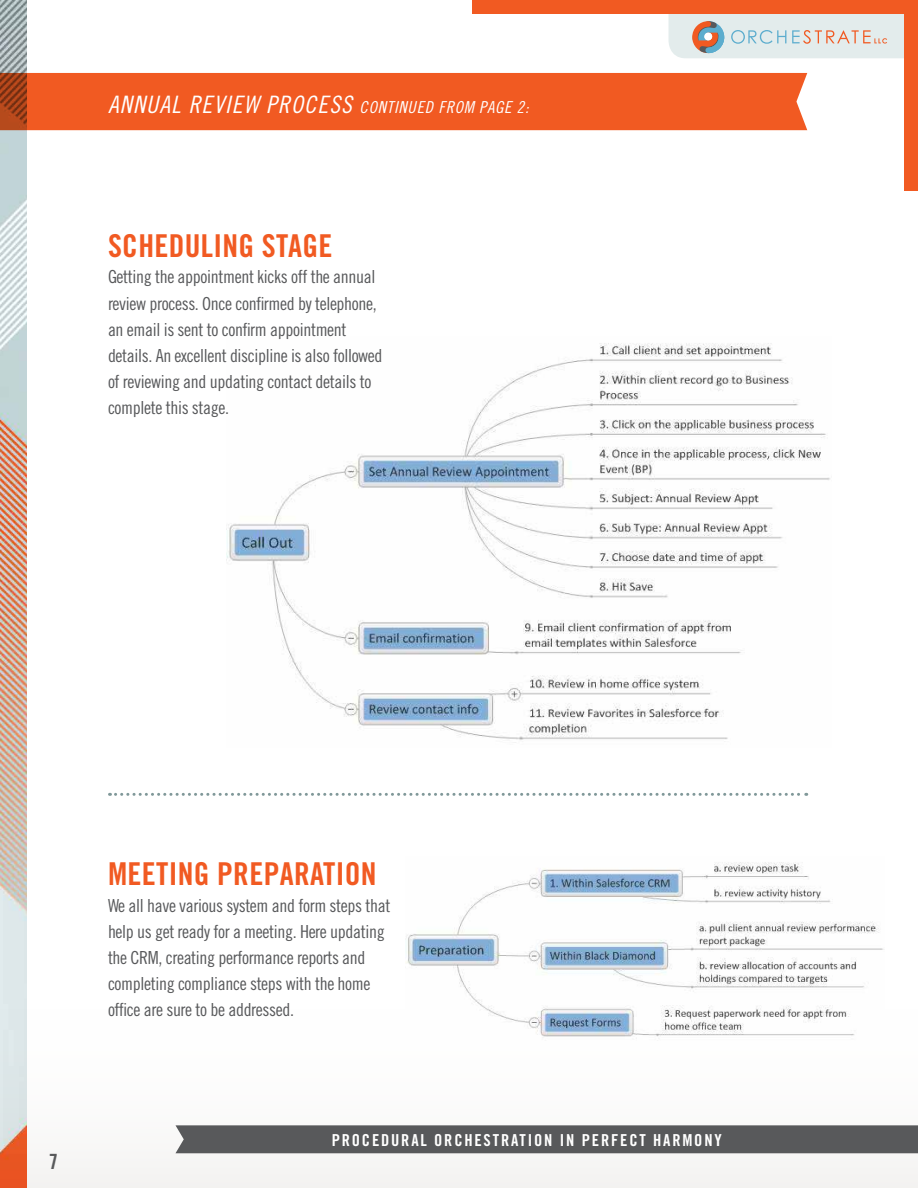
<style>
.page{position:relative;width:918px;height:1188px;background:#fff}
.page>*{position:absolute;margin:0;border:0;box-sizing:border-box;transform-origin:0 0}
.t1{font:31.5px "Trade Gothic Bold Cond Twenty";letter-spacing:.01em;color:#f15a22}
.t2{font:24px "Trade Gothic Cond Eighteen Obl";letter-spacing:.05em;color:#fff}
.t3{font:21px "Trade Gothic Bold Cond Twenty";color:#58595b}
.t4{font:18px/26.1px "Trade Gothic Cond Eighteen";letter-spacing:-.02em;color:#58595b}
.t5{font:16.5px "Trade Gothic Bold Cond Twenty";letter-spacing:.11em;color:#fff}
.s1{font-size:16.5px}
</style>
<div class="page">
<img style="left:0;top:0;width:27px;height:1188px">
<img style="left:226px;top:343px;width:604px;height:400px">
<div style="left:904px;top:0;width:14px;height:190px;background:#f15a22"></div>
<div style="left:472px;top:0;width:446px;height:14px;background:#f15a22"></div>
<svg style="left:669px;top:14px;width:235px;height:44px;background:#dbdfdd"></svg>
<div style="left:879px;top:26px;width:11px;height:10px;background:#e3ecec"></div>
<div style="left:176px;top:1125px;width:742px;height:28px;background:#58595b"></div>
<div style="left:0;top:73px;width:807px;height:57px;background:#f15a22"></div>
<svg style="left:110px;top:793px;width:697px;height:3px"></svg>
<img style="left:406px;top:862px;width:478px;height:175px">
<h2 class="t2" style="left:108px;top:90px;width:422px">ANNUAL REVIEW PROCESS <span class="s1">CONTINUED FROM PAGE 2:</span></h2>
<h1 class="t1" style="left:108px;top:227px;width:226px">SCHEDULING STAGE</h1>
<p class="t4" style="left:108px;top:264px;width:276px">Getting the appointment kicks off the annual review process. Once confirmed by telephone, an email is sent to confirm appointment details. An excellent discipline is also followed of reviewing and updating contact details to complete this stage.</p>
<p class="t3" style="left:49px;top:1149px;width:11px">7</p>
<h1 class="t1" style="left:108px;top:855px;width:270px">MEETING PREPARATION</h1>
<p class="t4" style="left:108px;top:892px;width:284px">We all have various system and form steps that help us get ready for a meeting. Here updating the CRM, creating performance reports and completing compliance steps with the home office are sure to be addressed.</p>
<p class="t5" style="left:332px;top:1130px;width:391px">PROCEDURAL ORCHESTRATION IN PERFECT HARMONY</p>
</div>
